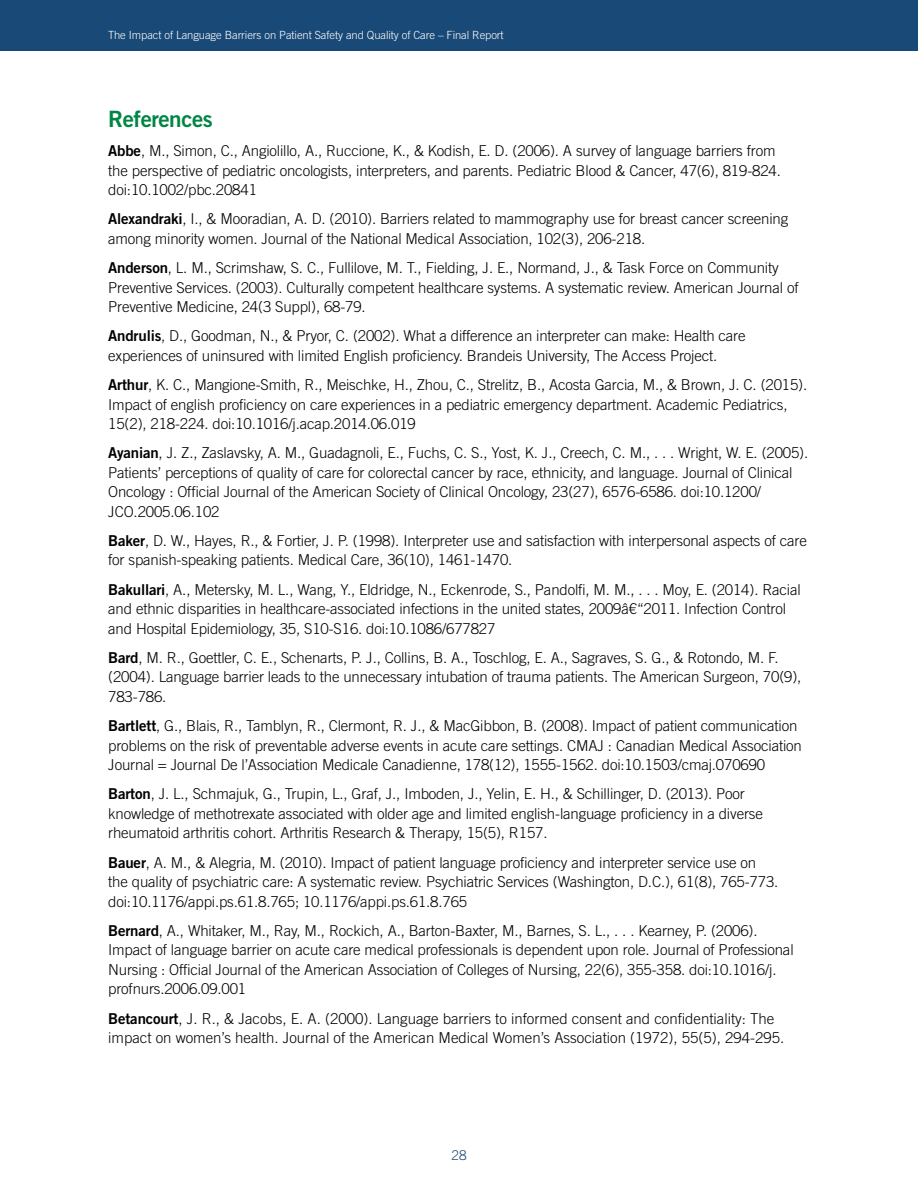
<style>
.page{position:relative;width:918px;height:1188px;background:#fff}
.page>*{position:absolute;margin:0;border:0;box-sizing:border-box;transform-origin:0 0}
.t1{font:22.5px "Trade Gothic Bold Two";letter-spacing:-.02em;color:#008544}
.t2{font:300 15px/19.5px "Trade Gothic LT Std";letter-spacing:-.01em;color:#000}
.t3{font:300 13.5px "Trade Gothic";color:#194976}
.t4{font:300 11.25px "Trade Gothic";letter-spacing:-.01em;color:#fff}
.s1{font-family:"Trade Gothic Bold Two";font-weight:400}
</style>
<div class="page">
<div style="left:0;top:0;width:918px;height:51px;background:#194976"></div>
<p class="t4" style="left:108px;top:28px;width:397px">The Impact of Language Barriers on Patient Safety and Quality of Care – Final Report</p>
<h1 class="t1" style="left:108px;top:105px;width:106px">References</h1>
<p class="t2" style="left:108px;top:141px;width:674px"><span class="s1">Abbe</span>, M., Simon, C., Angiolillo, A., Ruccione, K., &amp; Kodish, E. D. (2006). A survey of language barriers from the perspective of pediatric oncologists, interpreters, and parents. Pediatric Blood &amp; Cancer, 47(6), 819-824. doi:10.1002/pbc.20841</p>
<p class="t2" style="left:108px;top:209px;width:682px"><span class="s1">Alexandraki</span>, I., &amp; Mooradian, A. D. (2010). Barriers related to mammography use for breast cancer screening among minority women. Journal of the National Medical Association, 102(3), 206-218.</p>
<p class="t2" style="left:108px;top:258px;width:692px"><span class="s1">Anderson</span>, L. M., Scrimshaw, S. C., Fullilove, M. T., Fielding, J. E., Normand, J., &amp; Task Force on Community<br>Preventive Services. (2003). Culturally competent healthcare systems. A systematic review. American Journal of<br>Preventive Medicine, 24(3 Suppl), 68-79.</p>
<p class="t2" style="left:108px;top:326px;width:639px"><span class="s1">Andrulis</span>, D., Goodman, N., &amp; Pryor, C. (2002). What a difference an interpreter can make: Health care experiences of uninsured with limited English proficiency. Brandeis University, The Access Project.</p>
<p class="t2" style="left:108px;top:375px;width:701px"><span class="s1">Arthur</span>, K. C., Mangione-Smith, R., Meischke, H., Zhou, C., Strelitz, B., Acosta Garcia, M., &amp; Brown, J. C. (2015).<br>Impact of english proficiency on care experiences in a pediatric emergency department. Academic Pediatrics,<br>15(2), 218-224. doi:10.1016/j.acap.2014.06.019</p>
<p class="t2" style="left:108px;top:443px;width:702px"><span class="s1">Ayanian</span>, J. Z., Zaslavsky, A. M., Guadagnoli, E., Fuchs, C. S., Yost, K. J., Creech, C. M., . . . Wright, W. E. (2005).<br>Patients’ perceptions of quality of care for colorectal cancer by race, ethnicity, and language. Journal of Clinical Oncology : Official Journal of the American Society of Clinical Oncology, 23(27), 6576-6586. doi:10.1200/ JCO.2005.06.102</p>
<p class="t2" style="left:108px;top:531px;width:700px"><span class="s1">Baker</span>, D. W., Hayes, R., &amp; Fortier, J. P. (1998). Interpreter use and satisfaction with interpersonal aspects of care for spanish-speaking patients. Medical Care, 36(10), 1461-1470.</p>
<p class="t2" style="left:108px;top:579px;width:694px"><span class="s1">Bakullari</span>, A., Metersky, M. L., Wang, Y., Eldridge, N., Eckenrode, S., Pandolfi, M. M., . . . Moy, E. (2014). Racial and ethnic disparities in healthcare-associated infections in the united states, 2009â€“2011. Infection Control and Hospital Epidemiology, 35, S10-S16. doi:10.1086/677827</p>
<p class="t2" style="left:108px;top:648px;width:695px"><span class="s1">Bard</span>, M. R., Goettler, C. E., Schenarts, P. J., Collins, B. A., Toschlog, E. A., Sagraves, S. G., &amp; Rotondo, M. F. (2004). Language barrier leads to the unnecessary intubation of trauma patients. The American Surgeon, 70(9),<br>783-786.</p>
<p class="t2" style="left:108px;top:716px;width:695px"><span class="s1">Bartlett</span>, G., Blais, R., Tamblyn, R., Clermont, R. J., &amp; MacGibbon, B. (2008). Impact of patient communication problems on the risk of preventable adverse events in acute care settings. CMAJ : Canadian Medical Association<br>Journal = Journal De l’Association Medicale Canadienne, 178(12), 1555-1562. doi:10.1503/cmaj.070690</p>
<p class="t2" style="left:108px;top:784px;width:656px"><span class="s1">Barton</span>, J. L., Schmajuk, G., Trupin, L., Graf, J., Imboden, J., Yelin, E. H., &amp; Schillinger, D. (2013). Poor knowledge of methotrexate associated with older age and limited english-language proficiency in a diverse rheumatoid arthritis cohort. Arthritis Research &amp; Therapy, 15(5), R157.</p>
<p class="t2" style="left:108px;top:852px;width:672px"><span class="s1">Bauer</span>, A. M., &amp; Alegria, M. (2010). Impact of patient language proficiency and interpreter service use on the quality of psychiatric care: A systematic review. Psychiatric Services (Washington, D.C.), 61(8), 765-773. doi:10.1176/appi.ps.61.8.765; 10.1176/appi.ps.61.8.765</p>
<p class="t2" style="left:108px;top:921px;width:687px"><span class="s1">Bernard</span>, A., Whitaker, M., Ray, M., Rockich, A., Barton-Baxter, M., Barnes, S. L., . . . Kearney, P. (2006).<br>Impact of language barrier on acute care medical professionals is dependent upon role. Journal of Professional Nursing : Official Journal of the American Association of Colleges of Nursing, 22(6), 355-358. doi:10.1016/j. profnurs.2006.09.001</p>
<p class="t2" style="left:108px;top:1008px;width:678px"><span class="s1">Betancourt</span>, J. R., &amp; Jacobs, E. A. (2000). Language barriers to informed consent and confidentiality: The impact on women’s health. Journal of the American Medical Women’s Association (1972), 55(5), 294-295.</p>
<p class="t3" style="left:451px;top:1147px;width:17px">28</p>
</div>
